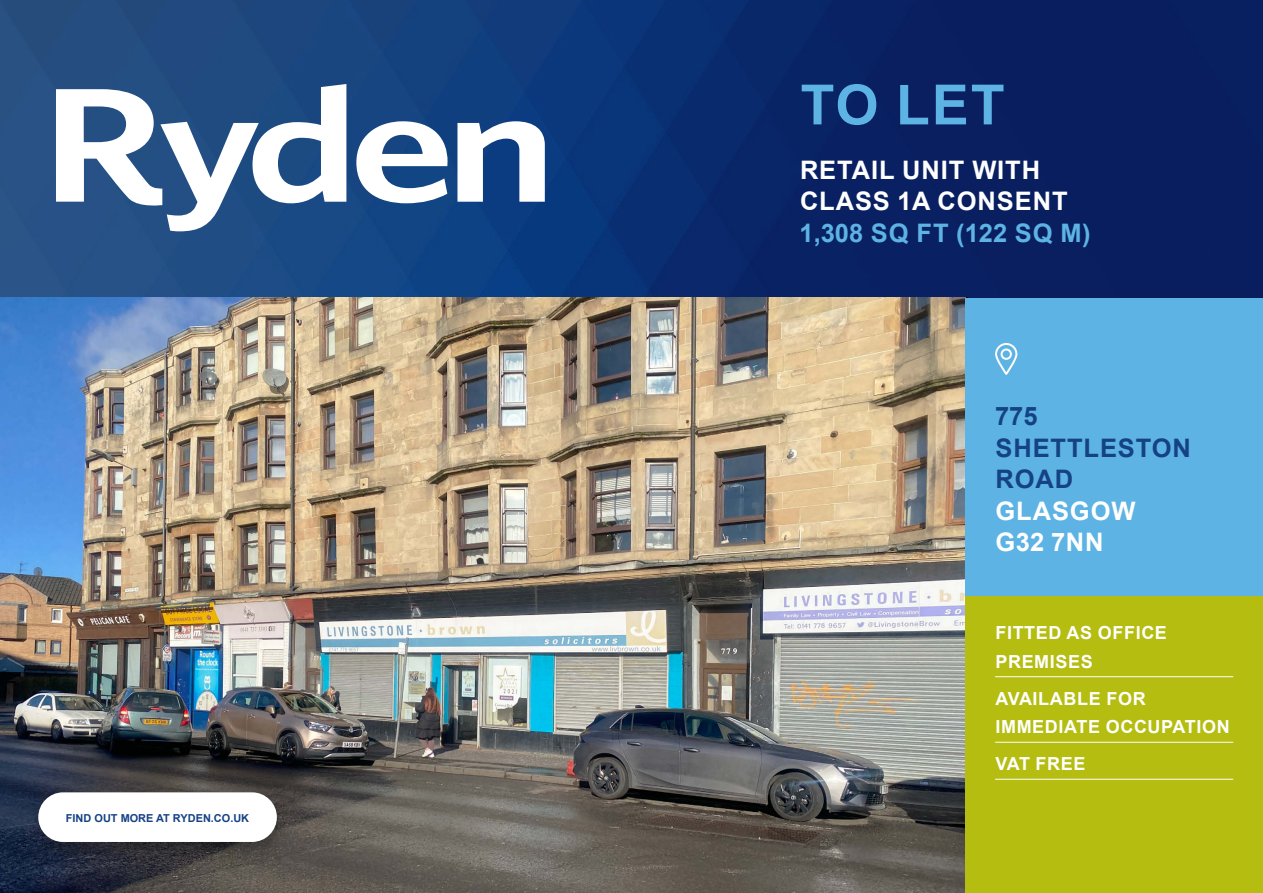
<style>
.page{position:relative;width:1263px;height:893px;background:#fff}
.page>*{position:absolute;margin:0;border:0;box-sizing:border-box;transform-origin:0 0}
.t1{font:700 55.5px "Arial";color:#5db3e4}
.t2{font:700 25.5px/31.5px "Arial";letter-spacing:.035em;color:#fff}
.t3{font:700 25.5px/31.5px "Arial";letter-spacing:.035em;color:#154284}
.t4{font:700 25.5px "Arial";color:#5db3e4}
.t5{font:700 18px/28.5px "Arial";letter-spacing:.035em;color:#fff}
.t6{font:700 10.95px "Arial";color:#154284}
</style>
<div class="page">
<div style="left:0;top:0;width:1263px;height:893px;background:linear-gradient(to right,#22558c,#001359)"></div>
<img style="left:0;top:298px;width:965px;height:595px">
<svg style="left:56px;top:84px;width:290px;height:147px"></svg>
<svg style="left:356px;top:121px;width:91px;height:82px"></svg>
<svg style="left:457px;top:121px;width:88px;height:81px"></svg>
<div style="left:965px;top:298px;width:298px;height:298px;background:#5db3e4"></div>
<svg style="left:995px;top:343px;width:23px;height:32px"></svg>
<div style="left:965px;top:596px;width:298px;height:297px;background:#b4bd10"></div>
<hr style="left:995px;top:676px;width:238px;height:1px;background:#fff">
<hr style="left:995px;top:742px;width:238px;height:1px;background:#fff">
<hr style="left:995px;top:779px;width:238px;height:1px;background:#fff">
<div style="left:24px;top:787px;width:267px;height:77px;background:#000;opacity:.3"></div>
<div style="left:38px;top:792px;width:239px;height:50px;background:#fff;border-radius:25px"></div>
<p class="t6" style="left:66px;top:810px;width:185px">FIND OUT MORE AT RYDEN.CO.UK</p>
<h1 class="t1" style="left:800px;top:66px;width:206px">TO LET</h1>
<h2 class="t2" style="left:800px;top:154px;width:269px">RETAIL UNIT WITH<br>CLASS 1A CONSENT</h2>
<h2 class="t4" style="left:799px;top:215px;width:293px">1,308 SQ FT (122 SQ M)</h2>
<h2 class="t3" style="left:995px;top:401px;width:197px">775<br>SHETTLESTON<br>ROAD</h2>
<h2 class="t2" style="left:995px;top:495px;width:141px">GLASGOW<br>G32 7NN</h2>
<p class="t5" style="left:995px;top:619px;width:173px">FITTED AS OFFICE<br>PREMISES</p>
<p class="t5" style="left:995px;top:684px;width:236px">AVAILABLE FOR<br>IMMEDIATE OCCUPATION</p>
<p class="t5" style="left:995px;top:750px;width:92px">VAT FREE</p>
</div>
